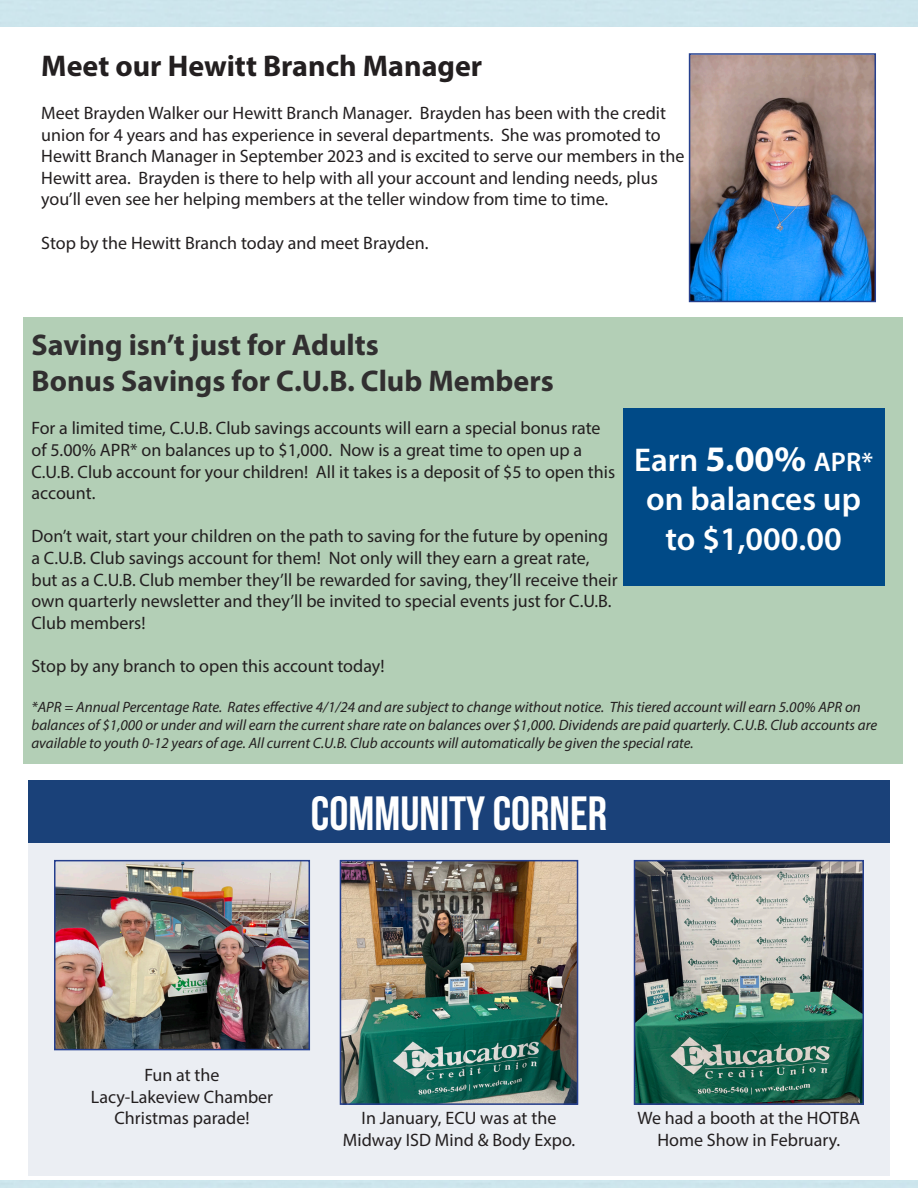
<style>
.page{position:relative;width:918px;height:1188px;background:#fff}
.page>*{position:absolute;margin:0;border:0;box-sizing:border-box;transform-origin:0 0}
.t1{font:48px "Bebas Neue";color:#fff}
.t2{font:700 36px "Myriad Pro";color:#fff}
.t3{font:600 33px "Myriad Pro";color:#fff}
.Paragraph{font:700 30px "Myriad Pro";color:#312f30}
.t4{font:700 30px "Myriad Pro";color:#231f20}
.t5{font:18px/21.6px "Myriad Pro";color:#231f20}
.t6{font:italic 15px/18px "Myriad Pro";color:#231f20}
.s1{font-weight:600;font-size:33px}
.s2{font-weight:600;font-size:27px}
</style>
<div class="page">
<div style="left:28px;top:798px;width:862px;height:378px;background:#ebeef3"></div>
<div style="left:28px;top:780px;width:862px;height:63px;background:#1a4179"></div>
<img style="left:57px;top:863px;width:250px;height:184px">
<div style="left:54px;top:860px;width:256px;height:190px;border:2px solid #253f8e"></div>
<img style="left:637px;top:863px;width:224px;height:239px">
<div style="left:634px;top:860px;width:230px;height:245px;border:2px solid #253f8e"></div>
<img style="left:343px;top:863px;width:232px;height:239px">
<div style="left:340px;top:860px;width:238px;height:245px;border:2px solid #253f8e"></div>
<img style="left:692px;top:56px;width:181px;height:243px">
<div style="left:689px;top:53px;width:187px;height:249px;border:2px solid #253f8e"></div>
<div style="left:23px;top:317px;width:880px;height:446px;background:#b3cfb6"></div>
<div style="left:623px;top:408px;width:261px;height:177px;background:#004a87"></div>
<p class="t4" style="left:41px;top:46px;width:443px">Meet our Hewitt Branch Manager</p>
<p class="t5" style="left:41px;top:102px;width:645px">Meet Brayden Walker our Hewitt Branch Manager. Brayden has been with the credit union for 4 years and has experience in several departments. She was promoted to Hewitt Branch Manager in September 2023 and is excited to serve our members in the Hewitt area. Brayden is there to help with all your account and lending needs, plus you’ll even see her helping members at the teller window from time to time.</p>
<p class="t5" style="left:41px;top:231px;width:389px">Stop by the Hewitt Branch today and meet Brayden.</p>
<p class="Paragraph" style="left:31px;top:325px;width:349px">Saving isn’t just for Adults</p>
<p class="Paragraph" style="left:31px;top:361px;width:524px">Bonus Savings for C.U.B. Club Members</p>
<p class="t5" style="left:31px;top:417px;width:585px">For a limited time, C.U.B. Club savings accounts will earn a special bonus rate of 5.00% APR* on balances up to $1,000. Now is a great time to open up a C.U.B. Club account for your children! All it takes is a deposit of $5 to open this account.</p>
<p class="t5" style="left:31px;top:525px;width:588px">Don’t wait, start your children on the path to saving for the future by opening a C.U.B. Club savings account for them! Not only will they earn a great rate, but as a C.U.B. Club member they’ll be rewarded for saving, they’ll receive their own quarterly newsletter and they’ll be invited to special events just for C.U.B.<br>Club members!</p>
<p class="t5" style="left:31px;top:655px;width:355px">Stop by any branch to open this account today!</p>
<p class="t6" style="left:31px;top:697px;width:847px">*APR = Annual Percentage Rate. Rates effective 4/1/24 and are subject to change without notice. This tiered account will earn 5.00% APR on balances of $1,000 or under and will earn the current share rate on balances over $1,000. Dividends are paid quarterly. C.U.B. Club accounts are available to youth 0-12 years of age. All current C.U.B. Club accounts will automatically be given the special rate.</p>
<p class="t2" style="left:634px;top:435px;width:241px"><span class="s1">Earn</span> 5.00% <span class="s2">APR*</span></p>
<p class="t3" style="left:646px;top:478px;width:216px">on balances up</p>
<p class="t3" style="left:666px;top:518px;width:178px">to $1,000.00</p>
<p class="t1" style="left:311px;top:787px;width:298px">COMMUNITY CORNER</p>
<p class="t5" style="left:91px;top:1064px;width:184px;text-align:center">Fun at the<br>Lacy-Lakeview Chamber<br>Christmas parade!</p>
<p class="t5" style="left:362px;top:1107px;width:196px">In January, ECU was at the</p>
<p class="t5" style="left:343px;top:1128px;width:234px">Midway ISD Mind &amp; Body Expo.</p>
<p class="t5" style="left:637px;top:1107px;width:224px;text-align:center">We had a booth at the HOTBA<br>Home Show in February.</p>
</div>
